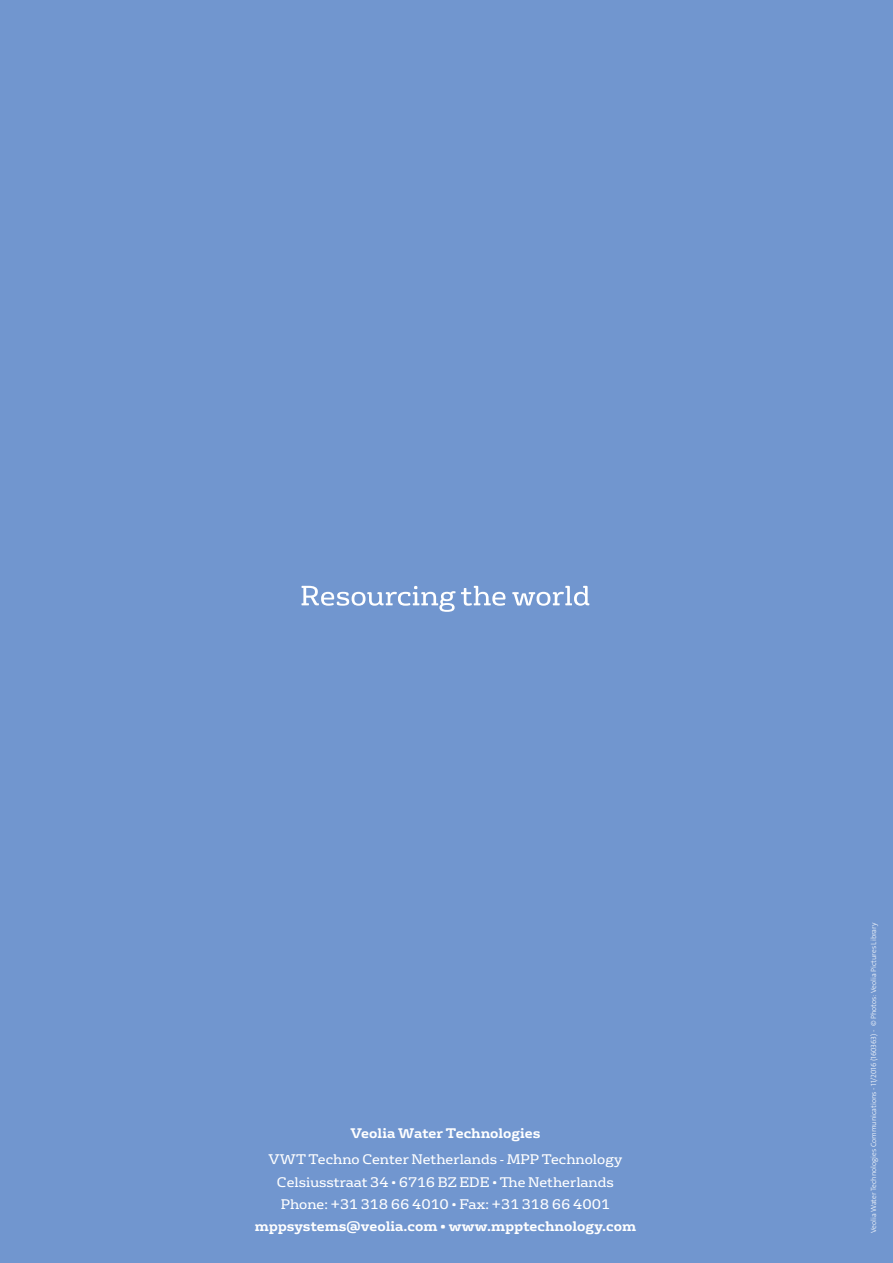
<style>
.page{position:relative;width:893px;height:1263px;background:#7196cf}
.page>*{position:absolute;margin:0;border:0;box-sizing:border-box;transform-origin:0 0}
.t1{font:13.5px/22.2px "FS Rufus";color:#fff;text-align:center}
.t2{font:700 13.5px "FS Rufus";color:#fff}
.t3{font:7.5px "The Sans Veolia W3 Lig";color:#fff}
</style>
<div class="page">
<svg style="left:301px;top:586px;width:288px;height:26px"></svg>
<p class="t2" style="left:350px;top:1121px;width:192px">Veolia Water Technologies</p>
<p class="t1" style="left:268px;top:1148px;width:355px">VWT Techno Center Netherlands - MPP Technology<br>Celsiusstraat 34 • 6716 BZ EDE • The Netherlands<br>Phone: +31 318 66 4010 • Fax: +31 318 66 4001</p>
<p class="t2" style="left:255px;top:1214px;width:383px">mppsystems@veolia.com • www.mpptechnology.com</p>
<p class="t3" style="left:869px;top:1233px;width:312px;rotate:-90deg">Veolia Water Technologies Communications - 11/2016 (160363) - © Photos: Veolia Pictures Library</p>
</div>
